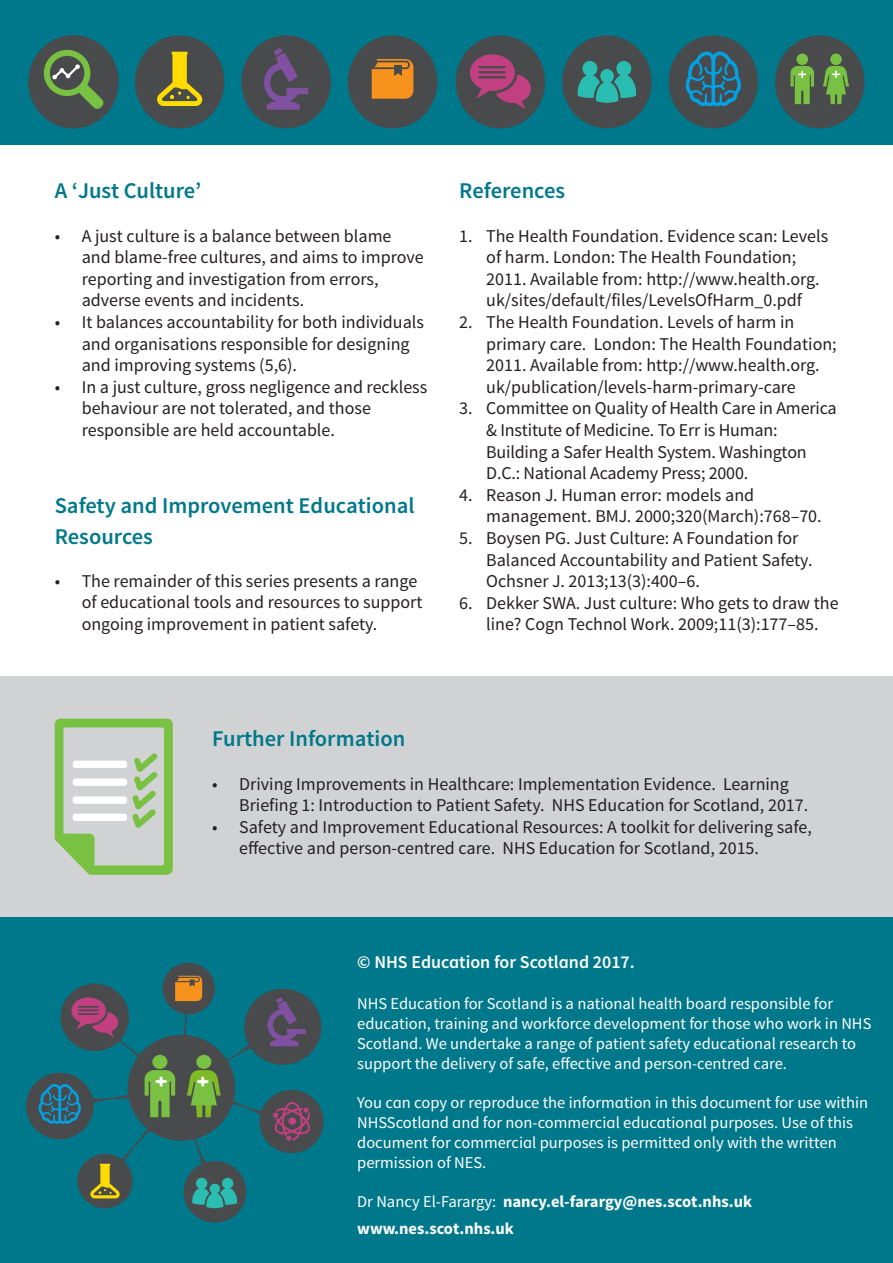
<style>
.page{position:relative;width:893px;height:1263px;background:#fff}
.page>*{position:absolute;margin:0;border:0;box-sizing:border-box;transform-origin:0 0}
.t1{font:600 22.5px/30.6px "Source Sans Pro";color:#00788b}
.t2{font:18px/21.6px "Source Sans Pro";color:#231f20}
.t3{font:600 18px "Source Sans Pro";color:#fff}
.t4{font:16.5px/19.8px "Source Sans Pro";color:#fff}
.t5{font:700 16.5px "Source Sans Pro";color:#fff}
.s1{font-weight:400}
</style>
<div class="page">
<div style="left:0;top:917px;width:893px;height:346px;background:#00788b"></div>
<div style="left:244px;top:989px;width:77px;height:76px;background:#494a4b;border-radius:50%"></div>
<div style="left:259px;top:1090px;width:65px;height:63px;background:#494a4b;border-radius:50%"></div>
<div style="left:26px;top:1073px;width:68px;height:66px;background:#494a4b;border-radius:50%"></div>
<div style="left:184px;top:1161px;width:62px;height:61px;background:#494a4b;border-radius:50%"></div>
<div style="left:162px;top:963px;width:53px;height:51px;background:#494a4b;border-radius:50%"></div>
<svg style="left:38px;top:976px;width:273px;height:232px"></svg>
<div style="left:0;top:676px;width:893px;height:241px;background:#d1d2d4"></div>
<svg style="left:55px;top:719px;width:118px;height:156px"></svg>
<div style="left:0;top:0;width:893px;height:145px;background:#00788b"></div>
<div style="left:456px;top:35px;width:89px;height:93px;background:#494a4b;border-radius:50%"></div>
<div style="left:470px;top:54px;width:45px;height:37px;background:#c24081;border-radius:50%"></div>
<svg style="left:476px;top:75px;width:55px;height:34px"></svg>
<hr style="left:478px;top:66px;width:28px;height:2px;background:#494a4b">
<hr style="left:478px;top:71px;width:28px;height:2px;background:#494a4b">
<hr style="left:478px;top:76px;width:28px;height:2px;background:#494a4b">
<div style="left:562px;top:35px;width:90px;height:93px;background:#494a4b;border-radius:50%"></div>
<div style="left:669px;top:35px;width:89px;height:93px;background:#494a4b;border-radius:50%"></div>
<div style="left:775px;top:35px;width:89px;height:93px;background:#494a4b;border-radius:50%"></div>
<div style="left:582px;top:61px;width:15px;height:15px;background:#2abdb1;border-radius:50%"></div>
<div style="left:616px;top:61px;width:15px;height:15px;background:#2abdb1;border-radius:50%"></div>
<svg style="left:578px;top:69px;width:58px;height:34px"></svg>
<svg style="left:685px;top:51px;width:56px;height:55px"></svg>
<div style="left:796px;top:54px;width:12px;height:11px;background:#79c142;border-radius:50%"></div>
<div style="left:830px;top:54px;width:12px;height:11px;background:#79c142;border-radius:50%"></div>
<svg style="left:823px;top:66px;width:26px;height:38px"></svg>
<svg style="left:790px;top:66px;width:24px;height:38px"></svg>
<div style="left:135px;top:35px;width:89px;height:93px;background:#494a4b;border-radius:50%"></div>
<div style="left:241px;top:35px;width:90px;height:93px;background:#494a4b;border-radius:50%"></div>
<div style="left:348px;top:35px;width:89px;height:93px;background:#494a4b;border-radius:50%"></div>
<svg style="left:372px;top:59px;width:41px;height:40px;background:#da8624"></svg>
<svg style="left:264px;top:48px;width:44px;height:62px"></svg>
<svg style="left:157px;top:52px;width:46px;height:54px"></svg>
<div style="left:28px;top:35px;width:91px;height:93px;background:#494a4b;border-radius:50%"></div>
<svg style="left:43px;top:50px;width:61px;height:59px"></svg>
<p class="t1" style="left:55px;top:176px;width:148px">A ‘Just Culture’</p>
<p class="t2" style="left:82px;top:225px;width:343px;text-indent:-27px">• A just culture is a balance between blame and blame-free cultures, and aims to improve reporting and investigation from errors, adverse events and incidents.</p>
<p class="t2" style="left:82px;top:311px;width:344px;text-indent:-27px">• It balances accountability for both individuals and organisations responsible for designing and improving systems (5,6).</p>
<p class="t2" style="left:82px;top:376px;width:347px;text-indent:-27px">• In a just culture, gross negligence and reckless behaviour are not tolerated, and those responsible are held accountable.</p>
<p class="t1" style="left:55px;top:491px;width:361px">Safety and Improvement Educational<br>Resources</p>
<p class="t2" style="left:82px;top:570px;width:342px;text-indent:-27px">• The remainder of this series presents a range of educational tools and resources to support ongoing improvement in patient safety.</p>
<p class="t1" style="left:459px;top:176px;width:107px">References</p>
<p class="t2" style="left:486px;top:225px;width:343px;text-indent:-27px">1. The Health Foundation. Evidence scan: Levels of harm. London: The Health Foundation; 2011. Available from: http://www.health.org. uk/sites/default/files/LevelsOfHarm_0.pdf</p>
<p class="t2" style="left:486px;top:311px;width:352px;text-indent:-27px">2. The Health Foundation. Levels of harm in primary care. London: The Health Foundation; 2011. Available from: http://www.health.org. uk/publication/levels-harm-primary-care</p>
<p class="t2" style="left:486px;top:398px;width:352px;text-indent:-27px">3. Committee on Quality of Health Care in America &amp; Institute of Medicine. To Err is Human:<br>Building a Safer Health System. Washington D.C.: National Academy Press; 2000.</p>
<p class="t2" style="left:486px;top:484px;width:337px;text-indent:-27px">4. Reason J. Human error: models and management. BMJ. 2000;320(March):768–70.</p>
<p class="t2" style="left:486px;top:527px;width:328px;text-indent:-27px">5. Boysen PG. Just Culture: A Foundation for<br>Balanced Accountability and Patient Safety.<br>Ochsner J. 2013;13(3):400–6.</p>
<p class="t2" style="left:459px;top:592px;width:381px;text-align:center">6. Dekker SWA. Just culture: Who gets to draw the line? Cogn Technol Work. 2009;11(3):177–85.</p>
<p class="t1" style="left:212px;top:724px;width:195px">Further Information</p>
<p class="t2" style="left:239px;top:773px;width:571px;text-indent:-27px">• Driving Improvements in Healthcare: Implementation Evidence. Learning<br>Briefing 1: Introduction to Patient Safety. NHS Education for Scotland, 2017.</p>
<p class="t2" style="left:239px;top:816px;width:574px;text-indent:-27px">• Safety and Improvement Educational Resources: A toolkit for delivering safe, effective and person-centred care. NHS Education for Scotland, 2015.</p>
<p class="t3" style="left:357px;top:950px;width:279px">© NHS Education for Scotland 2017.</p>
<p class="t4" style="left:357px;top:994px;width:516px">NHS Education for Scotland is a national health board responsible for education, training and workforce development for those who work in NHS Scotland. We undertake a range of patient safety educational research to support the delivery of safe, effective and person-centred care.</p>
<p class="t4" style="left:357px;top:1093px;width:513px">You can copy or reproduce the information in this document for use within NHSScotland and for non-commercial educational purposes. Use of this document for commercial purposes is permitted only with the written permission of NES.</p>
<p class="t5" style="left:357px;top:1191px;width:396px"><span class="s1">Dr Nancy El-Farargy:</span> nancy.el-farargy@nes.scot.nhs.uk</p>
<p class="t5" style="left:357px;top:1218px;width:158px">www.nes.scot.nhs.uk</p>
</div>
